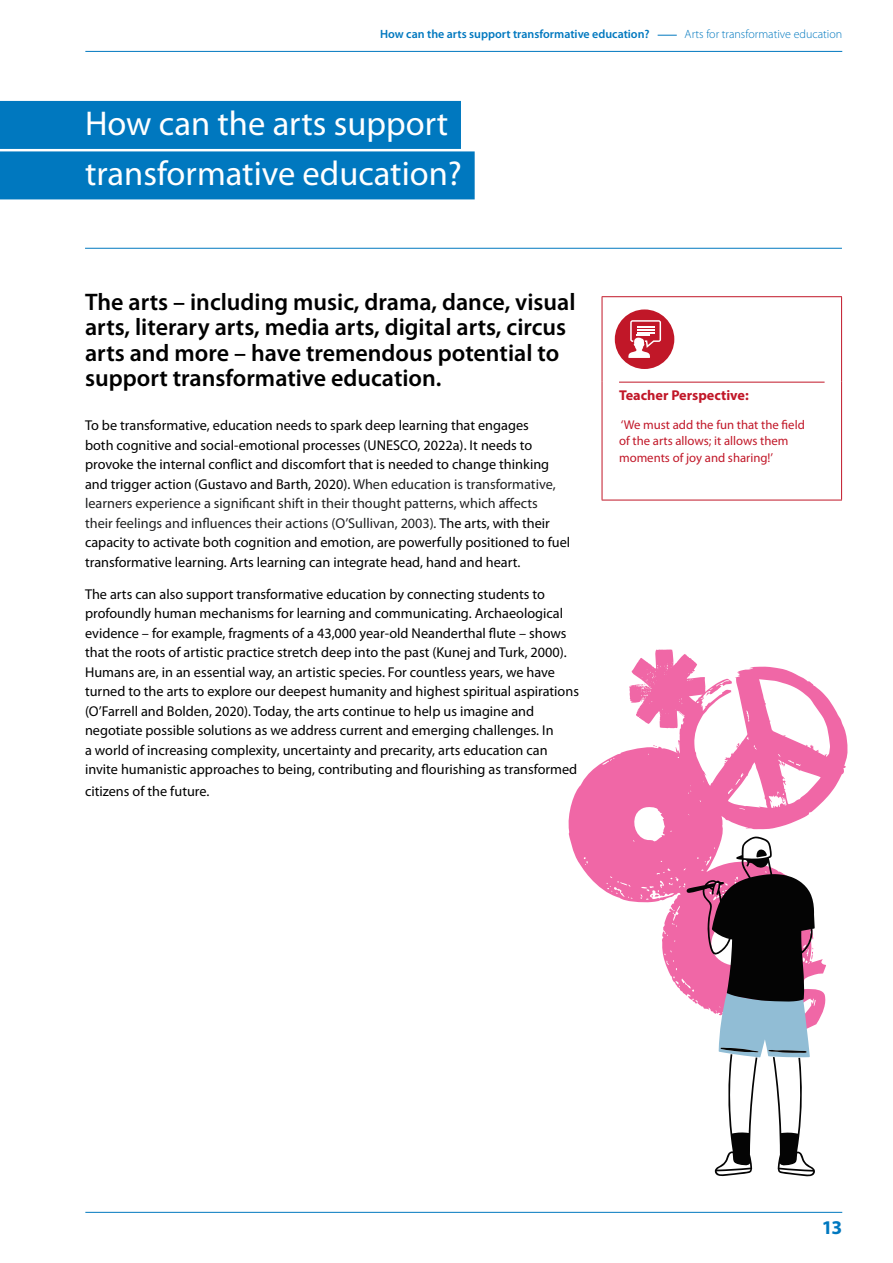
<style>
.page{position:relative;width:893px;height:1263px;background:#fff}
.page>*{position:absolute;margin:0;border:0;box-sizing:border-box;transform-origin:0 0}
.t1{font:34.5px/50.6px "Myriad Pro";color:#fff}
.t2{font:600 24px/25.5px "Myriad Pro";color:#000}
.t3{font:700 19.5px "Myriad Pro";color:#0078bf}
.t4{font:14.25px/19.5px "Myriad Pro";color:#000}
.t5{font:700 14.25px "Myriad Pro";color:#c11728}
.t6{font:12.75px/16.5px "Myriad Pro";color:#c11728}
.t7{font:600 12px "Myriad Pro";color:#0078bf}
.t8{font:300 12px "Myriad Pro";color:#0078bf}
.s1{color:#202122}
.s2{font-style:italic;color:#202122}
</style>
<div class="page">
<hr style="left:85px;top:1212px;width:757px;height:1px;background:#0078bf">
<hr style="left:85px;top:51px;width:757px;height:1px;background:#0078bf">
<svg style="left:658px;top:35px;width:19px;height:1px"></svg>
<div style="left:0;top:101px;width:461px;height:48px;background:#0078bf"></div>
<div style="left:0;top:151px;width:475px;height:48px;background:#0078bf"></div>
<hr style="left:85px;top:248px;width:757px;height:1px;background:#0078bf">
<hr style="left:602px;top:382px;width:1px;height:118px;background:#c11728">
<hr style="left:841px;top:382px;width:1px;height:118px;background:#c11728">
<hr style="left:602px;top:500px;width:240px;height:1px;background:#c11728">
<hr style="left:602px;top:296px;width:240px;height:1px;background:#c11728">
<hr style="left:602px;top:297px;width:1px;height:85px;background:#c11728">
<hr style="left:841px;top:297px;width:1px;height:85px;background:#c11728">
<div style="left:615px;top:309px;width:59px;height:60px;background:#c11728;border-radius:50%"></div>
<svg style="left:628px;top:320px;width:33px;height:38px"></svg>
<hr style="left:619px;top:382px;width:206px;height:1px;background:#c11728">
<svg style="left:568px;top:750px;width:60px;height:151px;fill:#f067a6"></svg>
<svg style="left:628px;top:649px;width:220px;height:528px"></svg>
<p class="t7" style="left:380px;top:27px;width:271px">How can the arts support transformative education?</p>
<p class="t8" style="left:685px;top:28px;width:159px">Arts for transformative education</p>
<h1 class="t1" style="left:85px;top:98px;width:378px">How can the arts support transformative education?</h1>
<h2 class="t2" style="left:85px;top:288px;width:492px">The arts – including music, drama, dance, visual arts, literary arts, media arts, digital arts, circus arts and more – have tremendous potential to support transformative education.</h2>
<p class="t4" style="left:85px;top:415px;width:487px">To be transformative, education needs to spark deep learning that engages<br>both cognitive and social-emotional processes (UNESCO, 2022a). It needs to provoke the internal conflict and discomfort that is needed to change thinking and trigger action (Gustavo and Barth, 2020). <span class="s1">When education is transformative, learners experience a significant shift in their thought patterns, which affects<br>their feelings and influences their actions (O’Sullivan, 2003)</span><span class="s2">.</span> The arts, with their capacity to activate both cognition and emotion, are powerfully positioned to fuel transformative learning. Arts learning can integrate head, hand and heart.</p>
<p class="t4" style="left:85px;top:584px;width:495px">The arts can also support transformative education by connecting students to profoundly human mechanisms for learning and communicating. Archaeological evidence – for example, fragments of a 43,000 year-old Neanderthal flute – shows that the roots of artistic practice stretch deep into the past (Kunej and Turk, 2000).<br>Humans are, in an essential way, an artistic species. For countless years, we have turned to the arts to explore our deepest humanity and highest spiritual aspirations (O’Farrell and Bolden, 2020). Today, the arts continue to help us imagine and negotiate possible solutions as we address current and emerging challenges. In<br>a world of increasing complexity, uncertainty and precarity, arts education can invite humanistic approaches to being, contributing and flourishing as transformed</p>
<p class="t4" style="left:85px;top:781px;width:126px">citizens of the future.</p>
<p class="t5" style="left:619px;top:385px;width:131px">Teacher Perspective:</p>
<p class="t6" style="left:619px;top:416px;width:187px">‘We must add the fun that the field of the arts allows; it allows them moments of joy and sharing!’</p>
<h3 class="t3" style="left:822px;top:1215px;width:22px">13</h3>
</div>
